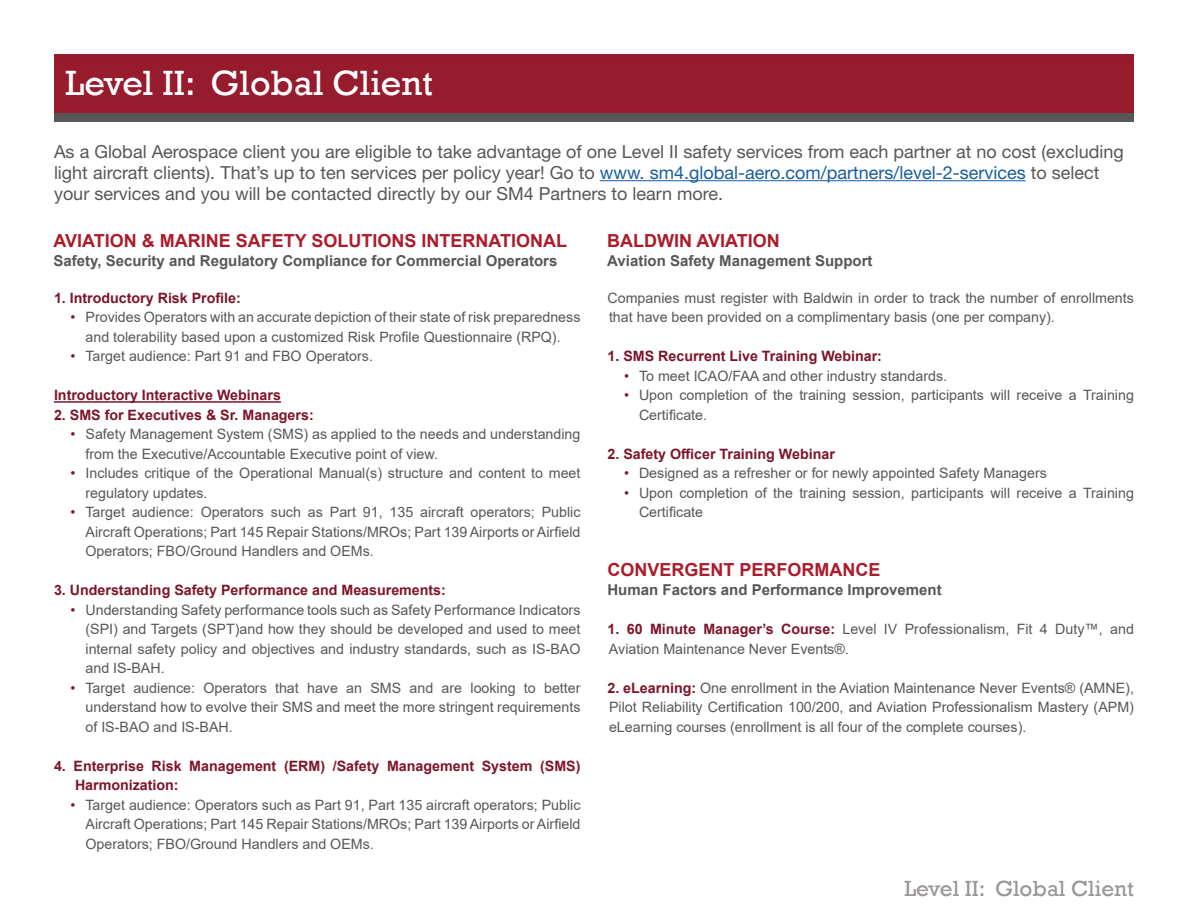
<style>
.page{position:relative;width:1188px;height:918px;background:#fff}
.page>*{position:absolute;margin:0;border:0;box-sizing:border-box;transform-origin:0 0}
.t1{font:36px "Rockwell";color:#fff}
.t2{font:22.5px "Rockwell";color:#9b9797}
.t3{font:18px/21px "Helvetica Neue LT Std";color:#585757}
.t4{font:700 18px "Arial";color:#aa1d2d}
.t5{font:700 15px "Arial";color:#585757}
.t6{font:14.25px/19.5px "Arial";color:#585757}
.t7{font:700 14.25px/19.5px "Arial";color:#7d152a}
.s1{color:#175d9e}
.s2{color:#7d152a}
.s3{font-weight:700;color:#7d152a}
</style>
<div class="page">
<hr style="left:600px;top:180px;width:426px;height:1px;background:#175d9e">
<hr style="left:54px;top:401px;width:227px;height:2px;background:#7d152a">
<div style="left:54px;top:54px;width:1080px;height:59px;background:#971b2d"></div>
<div style="left:54px;top:113px;width:1080px;height:9px;background:#585757"></div>
<h1 class="t1" style="left:66px;top:62px;width:369px">Level II: Global Client</h1>
<p class="t3" style="left:54px;top:141px;width:1071px">As a Global Aerospace client you are eligible to take advantage of one Level II safety services from each partner at no cost (excluding light aircraft clients). That’s up to ten services per policy year! Go to <span class="s1">www. sm4.global-aero.com/partners/level-2-services</span> to select your services and you will be contacted directly by our SM4 Partners to learn more.</p>
<p class="t4" style="left:53px;top:228px;width:515px">AVIATION &amp; MARINE SAFETY SOLUTIONS INTERNATIONAL</p>
<p class="t5" style="left:53px;top:251px;width:506px">Safety, Security and Regulatory Compliance for Commercial Operators</p>
<p class="t7" style="left:54px;top:288px;width:188px">1. Introductory Risk Profile:</p>
<p class="t6" style="left:71px;top:308px;width:511px;text-align:center"><span class="s2">•</span> Provides Operators with an accurate depiction of their state of risk preparedness and tolerability based upon a customized Risk Profile Questionnaire (RPQ).</p>
<p class="t6" style="left:71px;top:347px;width:304px"><span class="s2">•</span> Target audience: Part 91 and FBO Operators.</p>
<p class="t7" style="left:54px;top:386px;width:228px">Introductory Interactive Webinars</p>
<p class="t7" style="left:54px;top:405px;width:261px">2. SMS for Executives &amp; Sr. Managers:</p>
<p class="t6" style="left:86px;top:425px;width:496px;text-indent:-15px"><span class="s2">•</span> Safety Management System (SMS) as applied to the needs and understanding from the Executive/Accountable Executive point of view.</p>
<p class="t6" style="left:86px;top:464px;width:496px;text-indent:-15px"><span class="s2">•</span> Includes critique of the Operational Manual(s) structure and content to meet regulatory updates.</p>
<p class="t6" style="left:86px;top:503px;width:496px;text-align:justify;text-indent:-15px"><span class="s2">•</span> Target audience: Operators such as Part 91, 135 aircraft operators; Public Aircraft Operations; Part 145 Repair Stations/MROs; Part 139 Airports or Airfield Operators; FBO/Ground Handlers and OEMs.</p>
<p class="t7" style="left:54px;top:581px;width:393px">3. Understanding Safety Performance and Measurements:</p>
<p class="t6" style="left:86px;top:600px;width:497px;text-align:justify;text-indent:-15px"><span class="s2">•</span> Understanding Safety performance tools such as Safety Performance Indicators (SPI) and Targets (SPT)and how they should be developed and used to meet internal safety policy and objectives and industry standards, such as IS-BAO and IS-BAH.</p>
<p class="t6" style="left:86px;top:678px;width:497px;text-align:justify;text-indent:-15px"><span class="s2">•</span> Target audience: Operators that have an SMS and are looking to better understand how to evolve their SMS and meet the more stringent requirements of IS-BAO and IS-BAH.</p>
<p class="t7" style="left:75px;top:756px;width:507px;text-indent:-21px">4. Enterprise Risk Management (ERM) /Safety Management System (SMS)<br>Harmonization:</p>
<p class="t6" style="left:86px;top:795px;width:497px;text-align:justify;text-indent:-15px"><span class="s2">•</span> Target audience: Operators such as Part 91, Part 135 aircraft operators; Public Aircraft Operations; Part 145 Repair Stations/MROs; Part 139 Airports or Airfield Operators; FBO/Ground Handlers and OEMs.</p>
<p class="t4" style="left:607px;top:228px;width:174px">BALDWIN AVIATION</p>
<p class="t5" style="left:607px;top:251px;width:267px">Aviation Safety Management Support</p>
<p class="t6" style="left:608px;top:288px;width:528px">Companies must register with Baldwin in order to track the number of enrollments that have been provided on a complimentary basis (one per company).</p>
<p class="t7" style="left:608px;top:347px;width:276px">1. SMS Recurrent Live Training Webinar:</p>
<p class="t6" style="left:624px;top:366px;width:325px"><span class="s2">•</span> To meet ICAO/FAA and other industry standards.</p>
<p class="t6" style="left:639px;top:385px;width:496px;text-indent:-15px"><span class="s2">•</span> Upon completion of the training session, participants will receive a Training<br>Certificate.</p>
<p class="t7" style="left:608px;top:444px;width:229px">2. Safety Officer Training Webinar</p>
<p class="t6" style="left:624px;top:463px;width:424px"><span class="s2">•</span> Designed as a refresher or for newly appointed Safety Managers</p>
<p class="t6" style="left:639px;top:483px;width:496px;text-indent:-15px"><span class="s2">•</span> Upon completion of the training session, participants will receive a Training<br>Certificate</p>
<p class="t4" style="left:608px;top:557px;width:275px">CONVERGENT PERFORMANCE</p>
<p class="t5" style="left:608px;top:580px;width:336px">Human Factors and Performance Improvement</p>
<p class="t6" style="left:608px;top:620px;width:528px"><span class="s3">1. 60 Minute Manager’s Course:</span> Level IV Professionalism, Fit 4 Duty™, and<br>Aviation Maintenance Never Events®.</p>
<p class="t6" style="left:608px;top:678px;width:528px;text-align:justify"><span class="s3">2. eLearning:</span> One enrollment in the Aviation Maintenance Never Events® (AMNE), Pilot Reliability Certification 100/200, and Aviation Professionalism Mastery (APM) eLearning courses (enrollment is all four of the complete courses).</p>
<h2 class="t2" style="left:904px;top:876px;width:231px">Level II: Global Client</h2>
</div>
